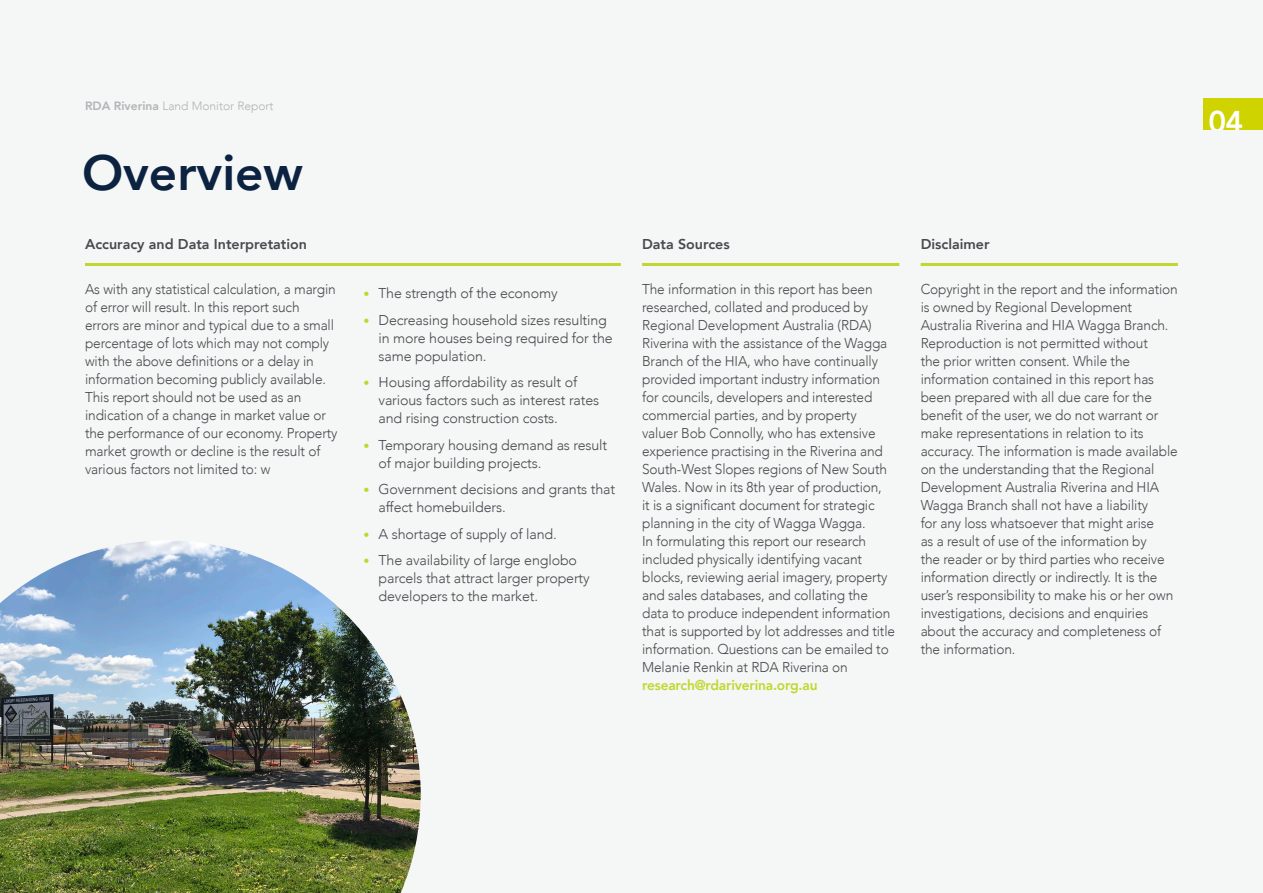
<style>
.page{position:relative;width:1263px;height:893px;background:#f5f6f6}
.page>*{position:absolute;margin:0;border:0;box-sizing:border-box;transform-origin:0 0}
.t1{font:800 49.5px "Avenir";color:#0b2240}
.t2{font:800 30px "Avenir";color:#fff}
.t3{font:300 14.25px/18px "Avenir";letter-spacing:-.01em;color:#474a4e;scale:.96 1}
.t4{font:300 14.25px/18px "Avenir";letter-spacing:-.01em;color:#474a4e}
.t5{font:800 14.25px "Avenir";color:#474a4e}
.t6{font:300 12px "Avenir";color:#afb4b6}
.s1{font-weight:800}
.s2{font-size:12px;color:#c1d72f}
.s3{font-weight:800;color:#c1d72f}
</style>
<div class="page">
<div style="left:1203px;top:98px;width:60px;height:32px;background:#cfd400"></div>
<hr style="left:85px;top:263px;width:536px;height:3px;background:#c1d72f">
<hr style="left:642px;top:263px;width:257px;height:3px;background:#c1d72f">
<hr style="left:921px;top:263px;width:257px;height:3px;background:#c1d72f">
<img style="left:0;top:541px;width:421px;height:352px">
<p class="t6" style="left:85px;top:99px;width:190px"><span class="s1">RDA Riverina</span> Land Monitor Report</p>
<p class="t1" style="left:82px;top:134px;width:222px">Overview</p>
<p class="t5" style="left:85px;top:233px;width:223px">Accuracy and Data Interpretation</p>
<p class="t3" style="left:85px;top:280px;width:265px">As with any statistical calculation, a margin of error will result. In this report such<br>errors are minor and typical due to a small percentage of lots which may not comply with the above definitions or a delay in information becoming publicly available.<br>This report should not be used as an indication of a change in market value or the performance of our economy. Property market growth or decline is the result of various factors not limited to: w</p>
<p class="t3" style="left:364px;top:284px;width:204px"><span class="s2">•</span> The strength of the economy</p>
<p class="t4" style="left:379px;top:311px;width:236px;text-indent:-15px"><span class="s2">•</span> Decreasing household sizes resulting in more houses being required for the same population.</p>
<p class="t4" style="left:379px;top:373px;width:222px;text-indent:-15px"><span class="s2">•</span> Housing affordability as result of various factors such as interest rates and rising construction costs.</p>
<p class="t4" style="left:379px;top:436px;width:230px;text-indent:-15px"><span class="s2">•</span> Temporary housing demand as result of major building projects.</p>
<p class="t4" style="left:379px;top:480px;width:238px;text-indent:-15px"><span class="s2">•</span> Government decisions and grants that affect homebuilders.</p>
<p class="t4" style="left:364px;top:525px;width:195px"><span class="s2">•</span> A shortage of supply of land.</p>
<p class="t4" style="left:379px;top:551px;width:213px;text-indent:-15px"><span class="s2">•</span> The availability of large englobo parcels that attract larger property developers to the market.</p>
<p class="t5" style="left:642px;top:233px;width:89px">Data Sources</p>
<p class="t3" style="left:642px;top:280px;width:265px">The information in this report has been researched, collated and produced by Regional Development Australia (RDA)<br>Riverina with the assistance of the Wagga Branch of the HIA, who have continually provided important industry information for councils, developers and interested commercial parties, and by property valuer Bob Connolly, who has extensive experience practising in the Riverina and South-West Slopes regions of New South Wales. Now in its 8th year of production,<br>it is a significant document for strategic planning in the city of Wagga Wagga.<br>In formulating this report our research included physically identifying vacant blocks, reviewing aerial imagery, property and sales databases, and collating the data to produce independent information that is supported by lot addresses and title information. Questions can be emailed to Melanie Renkin at RDA Riverina on <span class="s3">research@rdariverina.org.au</span></p>
<p class="t5" style="left:921px;top:233px;width:70px">Disclaimer</p>
<p class="t3" style="left:921px;top:280px;width:269px">Copyright in the report and the information is owned by Regional Development Australia Riverina and HIA Wagga Branch.<br>Reproduction is not permitted without<br>the prior written consent. While the information contained in this report has been prepared with all due care for the benefit of the user, we do not warrant or make representations in relation to its accuracy. The information is made available on the understanding that the Regional Development Australia Riverina and HIA Wagga Branch shall not have a liability<br>for any loss whatsoever that might arise<br>as a result of use of the information by<br>the reader or by third parties who receive information directly or indirectly. It is the user’s responsibility to make his or her own investigations, decisions and enquiries about the accuracy and completeness of the information.</p>
<h2 class="t2" style="left:1208px;top:98px;width:36px">04</h2>
</div>
